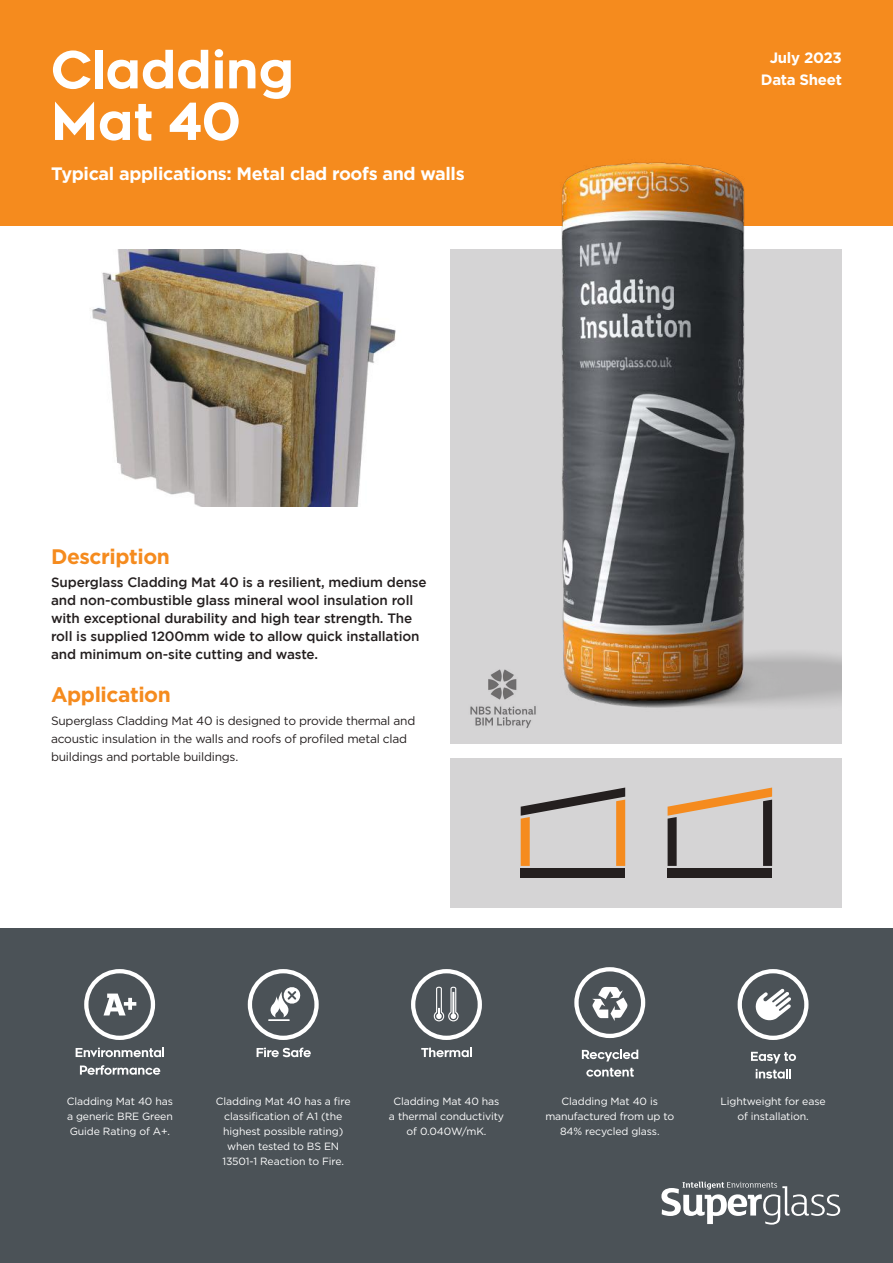
<style>
.page{position:relative;width:893px;height:1263px;background:#fff}
.page>*{position:absolute;margin:0;border:0;box-sizing:border-box;transform-origin:0 0}
.t1{font:51px/51.6px "Renogare";letter-spacing:-.02em;color:#fff}
.t2{font:700 21px "Gotham";letter-spacing:-.02em;color:#f58b1e}
.t3{font:700 18px "Gotham";letter-spacing:-.02em;color:#fff}
.t4{font:700 15px/22.2px "Gotham";letter-spacing:-.02em;color:#fff;text-align:center}
.t5{font:500 13.5px/18px "Gotham";letter-spacing:-.01em;color:#241f1f}
.t6{font:12px/18px "Gotham";letter-spacing:-.02em;color:#241f1f}
.t7{font:10.5px/15px "Gotham";letter-spacing:-.01em;color:#fff;text-align:center}
</style>
<div class="page">
<div style="left:0;top:0;width:893px;height:225px;background:#f58b1e"></div>
<div style="left:451px;top:249px;width:391px;height:495px;background:#d5d4d5"></div>
<img style="left:527px;top:162px;width:315px;height:546px">
<img style="left:90px;top:249px;width:306px;height:257px">
<img style="left:470px;top:660px;width:73px;height:68px">
<div style="left:0;top:928px;width:893px;height:335px;background:#4b5257"></div>
<svg style="left:661px;top:1181px;width:179px;height:44px"></svg>
<svg style="left:248px;top:969px;width:71px;height:71px"></svg>
<svg style="left:257px;top:1047px;width:54px;height:10px"></svg>
<svg style="left:411px;top:969px;width:71px;height:71px"></svg>
<svg style="left:421px;top:1048px;width:51px;height:9px"></svg>
<svg style="left:738px;top:969px;width:70px;height:71px"></svg>
<svg style="left:751px;top:1052px;width:45px;height:11px"></svg>
<svg style="left:756px;top:1069px;width:35px;height:9px"></svg>
<svg style="left:84px;top:969px;width:71px;height:71px"></svg>
<svg style="left:76px;top:1047px;width:88px;height:10px"></svg>
<svg style="left:80px;top:1065px;width:80px;height:10px"></svg>
<svg style="left:582px;top:1049px;width:56px;height:12px"></svg>
<svg style="left:586px;top:1068px;width:48px;height:9px"></svg>
<svg style="left:574px;top:967px;width:71px;height:71px"></svg>
<div style="left:451px;top:758px;width:391px;height:149px;background:#d5d4d5"></div>
<div style="left:521px;top:868px;width:104px;height:10px;background:#241f1f"></div>
<svg style="left:521px;top:787px;width:104px;height:79px"></svg>
<div style="left:668px;top:868px;width:104px;height:10px;background:#241f1f"></div>
<svg style="left:668px;top:787px;width:104px;height:79px"></svg>
<h1 class="t1" style="left:51px;top:44px;width:245px">Cladding<br>Mat 40</h1>
<h3 class="t3" style="left:51px;top:162px;width:415px">Typical applications: Metal clad roofs and walls</h3>
<h2 class="t2" style="left:51px;top:543px;width:121px">Description</h2>
<p class="t5" style="left:51px;top:572px;width:377px">Superglass Cladding Mat 40 is a resilient, medium dense and non-combustible glass mineral wool insulation roll with exceptional durability and high tear strength. The roll is supplied 1200mm wide to allow quick installation and minimum on-site cutting and waste.</p>
<h2 class="t2" style="left:51px;top:681px;width:121px">Application</h2>
<p class="t6" style="left:51px;top:711px;width:366px">Superglass Cladding Mat 40 is designed to provide thermal and acoustic insulation in the walls and roofs of profiled metal clad buildings and portable buildings.</p>
<h3 class="t4" style="left:761px;top:47px;width:83px">July 2023<br>Data Sheet</h3>
<p class="t7" style="left:67px;top:1093px;width:108px;text-align:justify">Cladding Mat 40 has a generic BRE Green Guide Rating of A+.</p>
<p class="t7" style="left:216px;top:1093px;width:136px">Cladding Mat 40 has a fire classification of A1 (the highest possible rating) when tested to BS EN<br>13501-1 Reaction to Fire.</p>
<p class="t7" style="left:389px;top:1093px;width:117px">Cladding Mat 40 has<br>a thermal conductivity of 0.040W/mK.</p>
<p class="t7" style="left:545px;top:1093px;width:130px">Cladding Mat 40 is manufactured from up to<br>84% recycled glass.</p>
<p class="t7" style="left:720px;top:1093px;width:107px">Lightweight for ease of installation.</p>
</div>
